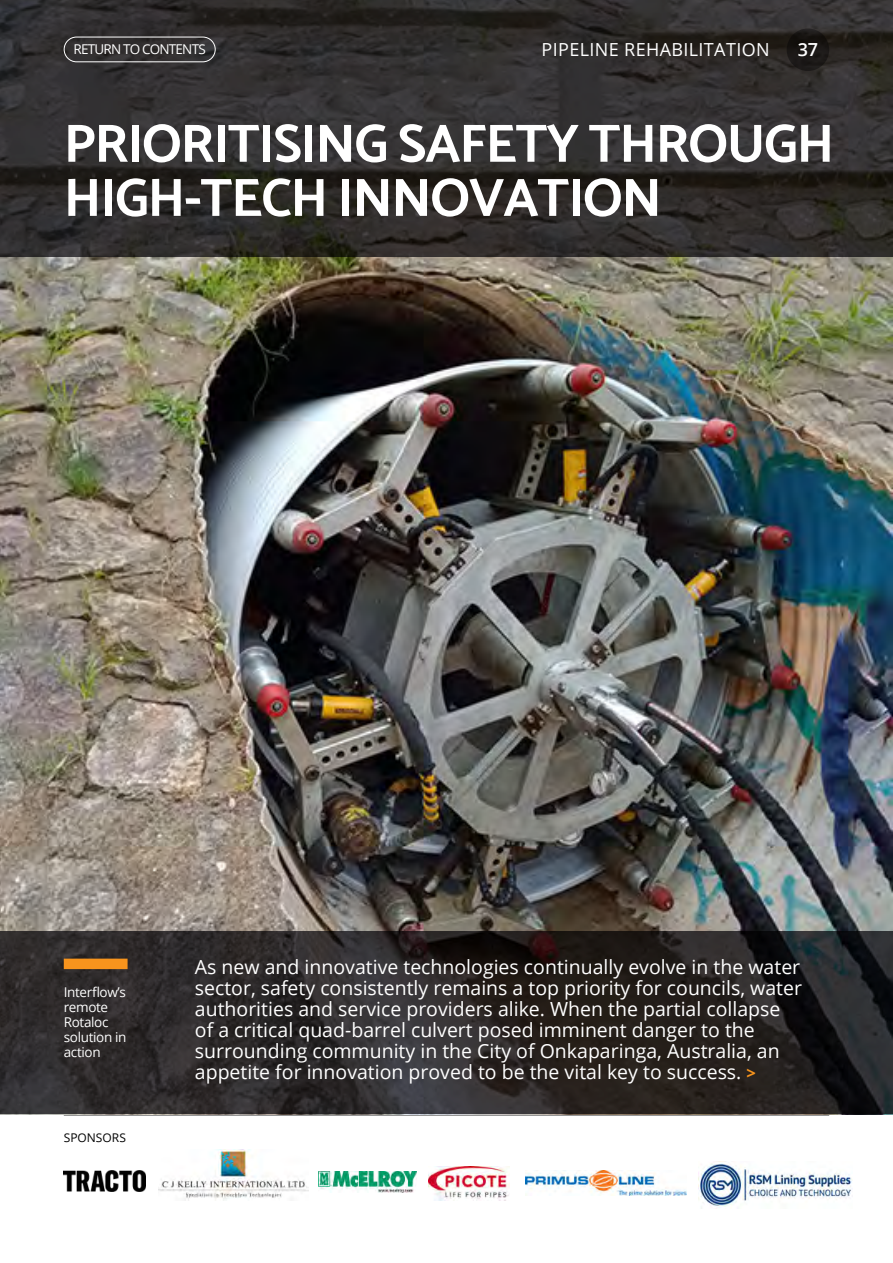
<style>
.page{position:relative;width:893px;height:1263px;background:#fff}
.page>*{position:absolute;margin:0;border:0;box-sizing:border-box;transform-origin:0 0}
.t1{font:100 54.15px/54.2px "Catamaran";letter-spacing:-.025em;color:#fff}
.t2{font:19.5px/21px "Open Sans";color:#fff}
.t3{font:18px "Open Sans";letter-spacing:.02em;color:#fff}
.t4{font:600 18px "Open Sans";color:#fff}
.t5{font:13.5px/15px "Open Sans";letter-spacing:-.025em;color:#fff}
.t6{font:13.5px "Open Sans";letter-spacing:-.06em;color:#fff}
.t7{font:12px "Open Sans";color:#000}
.s1{font-weight:700;font-size:16.5px;color:#f7941d}
</style>
<div class="page">
<hr style="left:64px;top:1114px;width:765px;height:1px;background:#000">
<img style="left:428px;top:1166px;width:82px;height:35px">
<img style="left:526px;top:1170px;width:161px;height:26px">
<img style="left:698px;top:1161px;width:154px;height:47px">
<img style="left:159px;top:1150px;width:149px;height:50px">
<svg style="left:318px;top:1171px;width:98px;height:22px"></svg>
<img style="left:318px;top:1172px;width:98px;height:20px">
<img style="left:64px;top:1170px;width:81px;height:21px">
<img style="left:0;top:256px;width:893px;height:675px">
<svg style="left:0;top:0;width:893px;height:256px;background:#302d2c"></svg>
<div style="left:787px;top:28px;width:42px;height:43px;background:#1a1716;border-radius:50%"></div>
<div style="left:64px;top:37px;width:152px;height:25px;border:1px solid #fff;border-radius:12px"></div>
<svg style="left:0;top:931px;width:893px;height:183px;background:#2a2626"></svg>
<div style="left:64px;top:959px;width:64px;height:10px;background:#f7941d"></div>
<p class="t6" style="left:74px;top:40px;width:134px">RETURN TO CONTENTS</p>
<p class="t3" style="left:542px;top:37px;width:230px">PIPELINE REHABILITATION</p>
<p class="t4" style="left:798px;top:37px;width:22px">37</p>
<p class="t1" style="left:64px;top:115px;width:772px">PRIORITISING SAFETY THROUGH<br>HIGH-TECH INNOVATION</p>
<p class="t5" style="left:64px;top:984px;width:64px">Interflow’s remote<br>Rotaloc solution in action</p>
<p class="t7" style="left:64px;top:1130px;width:64px">SPONSORS</p>
<p class="t2" style="left:195px;top:955px;width:609px">As new and innovative technologies continually evolve in the water sector, safety consistently remains a top priority for councils, water authorities and service providers alike. When the partial collapse of a critical quad-barrel culvert posed imminent danger to the surrounding community in the City of Onkaparinga, Australia, an appetite for innovation proved to be the vital key to success. <span class="s1">&gt;</span></p>
</div>
